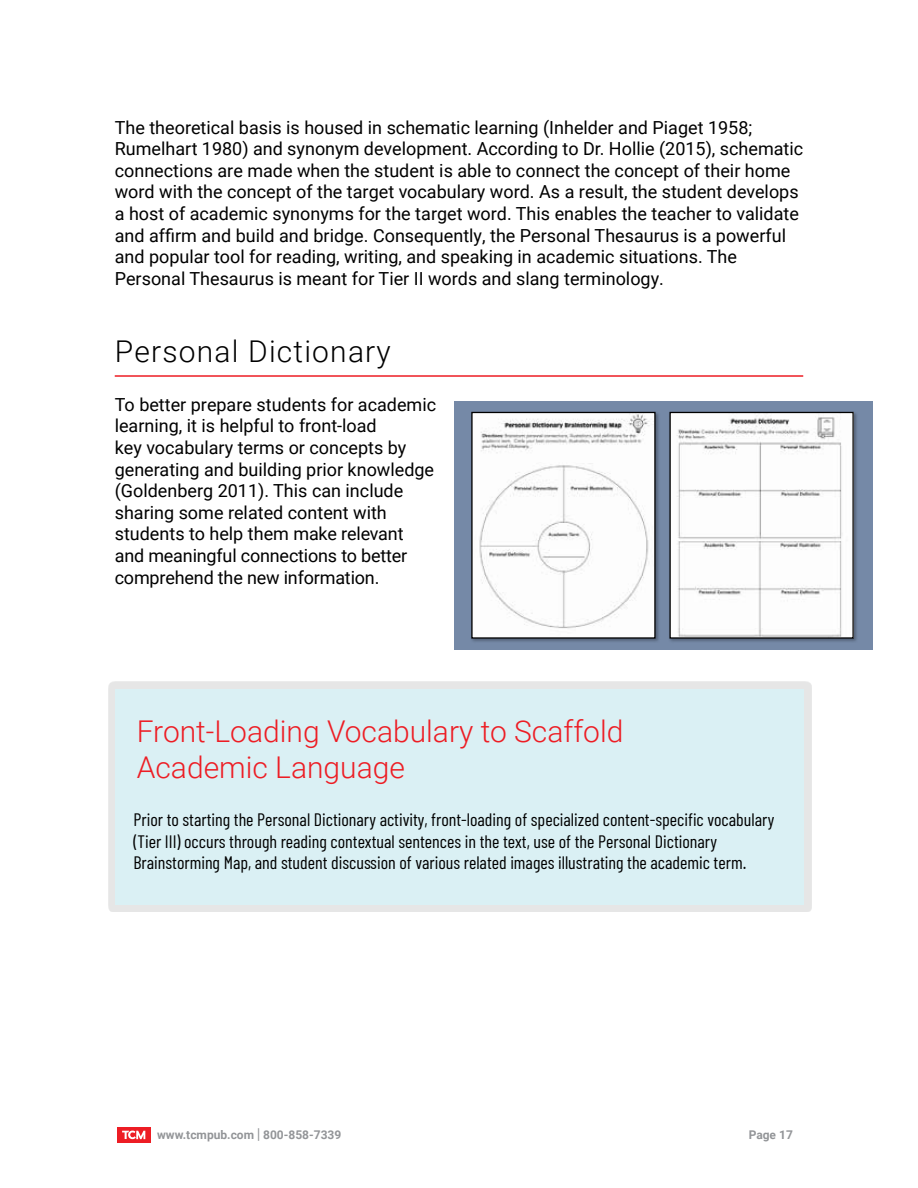
<style>
.page{position:relative;width:918px;height:1188px;background:#fff}
.page>*{position:absolute;margin:0;border:0;box-sizing:border-box;transform-origin:0 0}
.t1{font:300 30px/36px "Roboto";color:#ed1d24}
.t2{font:300 30px "Roboto";letter-spacing:.04em;color:#000}
.t3{font:18px/21.6px "Roboto";color:#000}
.t4{font:18px/21.6px "Barlow Condensed";color:#000}
.t5{font:700 12px "Roboto";color:#939598}
.s1{font-size:15px}
</style>
<div class="page">
<div style="left:117px;top:1127px;width:34px;height:16px;background:#ed1d24"></div>
<svg style="left:122px;top:1131px;width:23px;height:8px"></svg>
<hr style="left:115px;top:375px;width:688px;height:2px;background:#ed1d24">
<div style="left:454px;top:401px;width:419px;height:249px;background:#7589a7"></div>
<div style="left:669px;top:411px;width:190px;height:233px;background:#000;opacity:.3"></div>
<img style="left:671px;top:414px;width:181px;height:223px">
<div style="left:669px;top:412px;width:185px;height:227px;border:1px solid #000"></div>
<div style="left:470px;top:411px;width:190px;height:233px;background:#000;opacity:.3"></div>
<img style="left:473px;top:414px;width:181px;height:223px">
<div style="left:471px;top:412px;width:185px;height:227px;border:1px solid #000"></div>
<div style="left:108px;top:681px;width:704px;height:231px;background:#000;opacity:.1"></div>
<div style="left:116px;top:689px;width:688px;height:215px;background:#daf0f4"></div>
<p class="t3" style="left:115px;top:116px;width:690px">The theoretical basis is housed in schematic learning (Inhelder and Piaget 1958; Rumelhart 1980) and synonym development. According to Dr. Hollie (2015), schematic connections are made when the student is able to connect the concept of their home word with the concept of the target vocabulary word. As a result, the student develops a host of academic synonyms for the target word. This enables the teacher to validate and affirm and build and bridge. Consequently, the Personal Thesaurus is a powerful and popular tool for reading, writing, and speaking in academic situations. The Personal Thesaurus is meant for Tier II words and slang terminology.</p>
<h1 class="t2" style="left:115px;top:330px;width:278px">Personal Dictionary</h1>
<p class="t3" style="left:115px;top:393px;width:323px">To better prepare students for academic learning, it is helpful to front-load<br>key vocabulary terms or concepts by generating and building prior knowledge (Goldenberg 2011). This can include sharing some related content with students to help them make relevant and meaningful connections to better comprehend the new information.</p>
<h1 class="t1" style="left:137px;top:712px;width:488px">Front-Loading Vocabulary to Scaffold<br>Academic Language</h1>
<p class="t4" style="left:134px;top:808px;width:642px">Prior to starting the Personal Dictionary activity, front-loading of specialized content-specific vocabulary (Tier III) occurs through reading contextual sentences in the text, use of the Personal Dictionary<br>Brainstorming Map, and student discussion of various related images illustrating the academic term.</p>
<p class="t5" style="left:157px;top:1126px;width:186px">www.tcmpub.com <span class="s1">|</span> 800-858-7339</p>
<p class="t5" style="left:749px;top:1126px;width:46px">Page 17</p>
</div>
